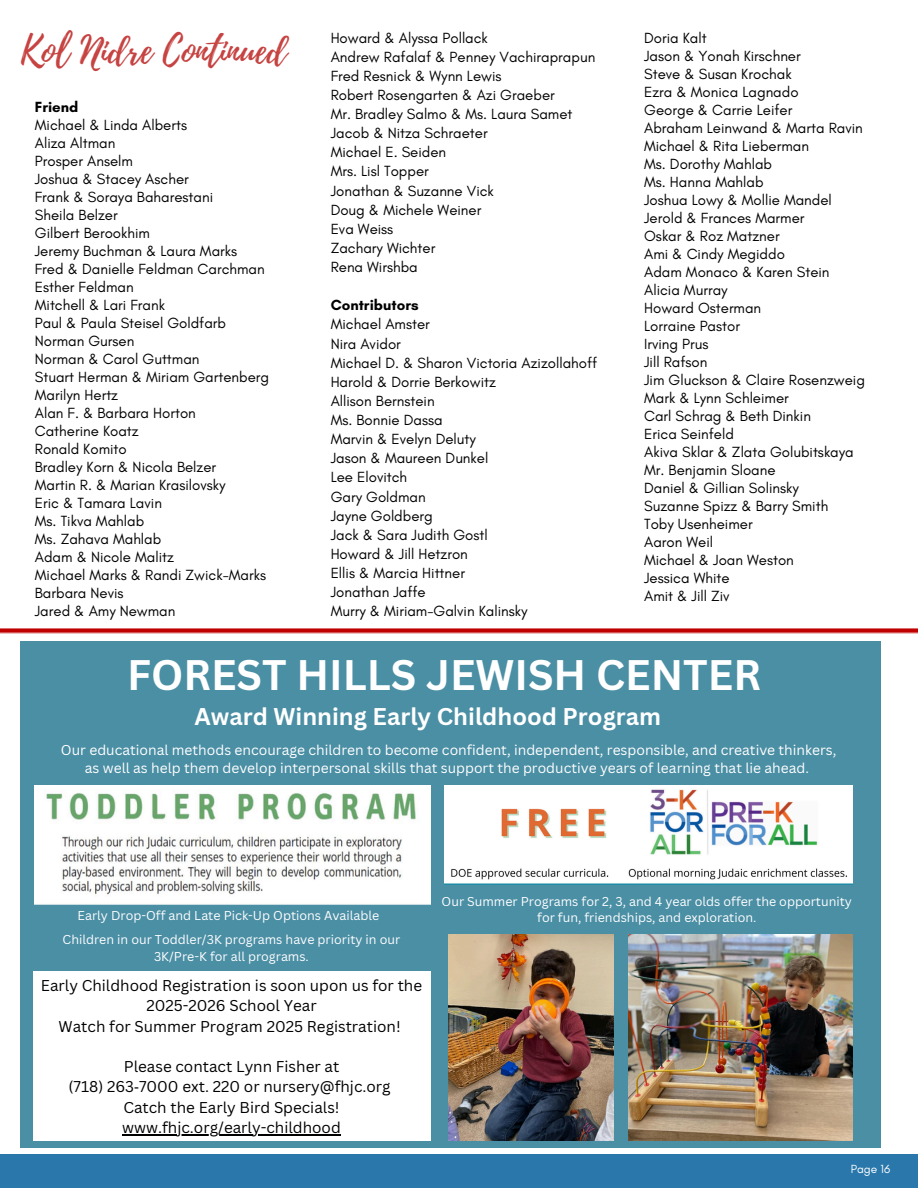
<style>
.page{position:relative;width:918px;height:1188px;background:#fff}
.page>*{position:absolute;margin:0;border:0;box-sizing:border-box;transform-origin:0 0}
.t1{font:700 41.55px "Canva Sans";color:#fff}
.t2{font:37.5px "Playlist Script";color:#c64341}
.t3{font:700 23.55px "Canva Sans";color:#fff}
.t4{font:15.3px/20.2px "Canva Sans";color:#000;text-align:center}
.t5{font:15px/18px "Glacial Indifference";color:#000}
.t6{font:13.8px/18.8px "Canva Sans";color:#fff;text-align:center}
.t7{font:12.45px/16.6px "Canva Sans";color:#fff;text-align:center}
.t8{font:12px "Glacial Indifference";color:#fff}
.s1{font-weight:700}
.s2{font-family:"Noto Sans"}
</style>
<div class="page">
<img style="left:0;top:628px;width:918px;height:6px">
<div style="left:0;top:1155px;width:918px;height:33px;background:#2a78ab"></div>
<div style="left:20px;top:641px;width:861px;height:507px;background:#4b8fa5"></div>
<div style="left:33px;top:972px;width:397px;height:169px;background:#fff"></div>
<img style="left:35px;top:785px;width:396px;height:119px">
<img style="left:629px;top:934px;width:223px;height:206px">
<img style="left:449px;top:934px;width:164px;height:206px">
<img style="left:444px;top:785px;width:409px;height:99px">
<hr style="left:122px;top:1134px;width:219px;height:1px;background:#000">
<h4 class="t2" style="left:20px;top:24px;width:268px">Kol Nidre Continued</h4>
<h4 class="t5" style="left:35px;top:98px;width:236px"><span class="s1">Friend<br></span>Michael &amp; Linda Alberts<br>Aliza Altman<br>Prosper Anselm<br>Joshua &amp; Stacey Ascher<br>Frank &amp; Soraya Baharestani<br>Sheila Belzer<br>Gilbert Berookhim<br>Jeremy Buchman &amp; Laura Marks<br>Fred &amp; Danielle Feldman Carchman<br>Esther Feldman<br>Mitchell &amp; Lari Frank<br>Paul &amp; Paula Steisel Goldfarb<br>Norman Gursen<br>Norman &amp; Carol Guttman<br>Stuart Herman &amp; Miriam Gartenberg<br>Marilyn Hertz<br>Alan F. &amp; Barbara Horton<br>Catherine Koatz<br>Ronald Komito<br>Bradley Korn &amp; Nicola Belzer<br>Martin R. &amp; Marian Krasilovsky<br>Eric &amp; Tamara Lavin<br>Ms. Tikva Mahlab<br>Ms. Zahava Mahlab<br>Adam &amp; Nicole Malitz<br>Michael Marks &amp; Randi Zwick-Marks<br>Barbara Nevis<br>Jared &amp; Amy Newman</h4>
<p class="t5" style="left:331px;top:28px;width:266px;line-height:19.2px">Howard &amp; Alyssa Pollack<br>Andrew Rafalaf &amp; Penney Vachiraprapun<br>Fred Resnick &amp; Wynn Lewis<br>Robert Rosengarten &amp; Azi Graeber<br>Mr. Bradley Salmo &amp; Ms. Laura Samet<br>Jacob &amp; Nitza Schraeter<br>Michael E. Seiden<br>Mrs. Lisl Topper<br>Jonathan &amp; Suzanne Vick<br>Doug &amp; Michele Weiner<br>Eva Weiss<br>Zachary Wichter<br>Rena Wirshba</p>
<p class="t5" style="left:331px;top:296px;width:268px;line-height:19.2px"><span class="s1">Contributors<br></span>Michael Amster<br>Nira Avidor<br>Michael D. &amp; Sharon Victoria Azizollahoff<br>Harold &amp; Dorrie Berkowitz<br>Allison Bernstein<br>Ms. Bonnie Dassa<br>Marvin &amp; Evelyn Deluty<br>Jason &amp; Maureen Dunkel<br>Lee Elovitch<br>Gary Goldman<br>Jayne Goldberg<br>Jack &amp; Sara Judith Gostl<br>Howard &amp; Jill Hetzron<br>Ellis &amp; Marcia Hittner<br>Jonathan Jaffe<br>Murry &amp; Miriam-Galvin Kalinsky</p>
<h4 class="t5" style="left:644px;top:29px;width:222px">Doria Kalt<br>Jason &amp; Yonah Kirschner<br>Steve &amp; Susan Krochak<br>Ezra &amp; Monica Lagnado<br>George &amp; Carrie Leifer<br>Abraham Leinwand &amp; Marta Ravin<br>Michael &amp; Rita Lieberman<br>Ms. Dorothy Mahlab<br>Ms. Hanna Mahlab<br>Joshua Lowy &amp; Mollie Mandel<br>Jerold &amp; Frances Marmer<br>Oskar &amp; Roz Matzner<br>Ami &amp; Cindy Megiddo<br>Adam Monaco &amp; Karen Stein<br>Alicia Murray<br>Howard Osterman<br>Lorraine Pastor<br>Irving Prus<br>Jill Rafson<br>Jim Gluckson &amp; Claire Rosenzweig<br>Mark &amp; Lynn Schleimer<br>Carl Schrag &amp; Beth Dinkin<br>Erica Seinfeld<br>Akiva Sklar &amp; Zlata Golubitskaya<br>Mr. Benjamin Sloane<br>Daniel &amp; Gillian Solinsky<br>Suzanne Spizz &amp; Barry Smith<br>Toby Usenheimer<br>Aaron Weil<br>Michael &amp; Joan Weston<br>Jessica White<br>Amit &amp; Jill Ziv</h4>
<h3 class="t1" style="left:127px;top:646px;width:635px">FOREST HILLS JEWISH CENTER</h3>
<h4 class="t3" style="left:194px;top:700px;width:468px">Award Winning Early Childhood Program</h4>
<p class="t6" style="left:61px;top:740px;width:777px">Our educational methods encourage children to become confident, independent, responsible, and creative thinkers, as well as help them develop interpersonal skills that support the productive years of learning that lie ahead.</p>
<p class="t7" style="left:78px;top:907px;width:303px">Early Drop-Off and Late Pick-Up Options Available</p>
<p class="t7" style="left:63px;top:931px;width:339px">Children in our Toddler/3K programs have priority in our<br>3K/Pre-K for all programs.</p>
<p class="t4" style="left:41px;top:975px;width:383px">Early Childhood Registration is soon upon us for the<br>2025-2026 School Year<br>Watch for Summer Program 2025 Registration!</p>
<p class="t4" style="left:69px;top:1056px;width:324px">Please contact Lynn Fisher at<br>(718) 263<span class="s2">‐</span>7000 ext. 220 or nursery@fhjc.org<br>Catch the Early Bird Specials!</p>
<h1 class="t4" style="left:122px;top:1117px;width:220px">www.fhjc.org/early-childhood</h1>
<p class="t7" style="left:442px;top:892px;width:412px">Our Summer Programs for 2, 3, and 4 year olds offer the opportunity for fun, friendships, and exploration.</p>
<h4 class="t8" style="left:851px;top:1161px;width:41px">Page 16</h4>
<h2 class="t8" style="left:885px;top:1161px;width:5px">1</h2>
</div>
